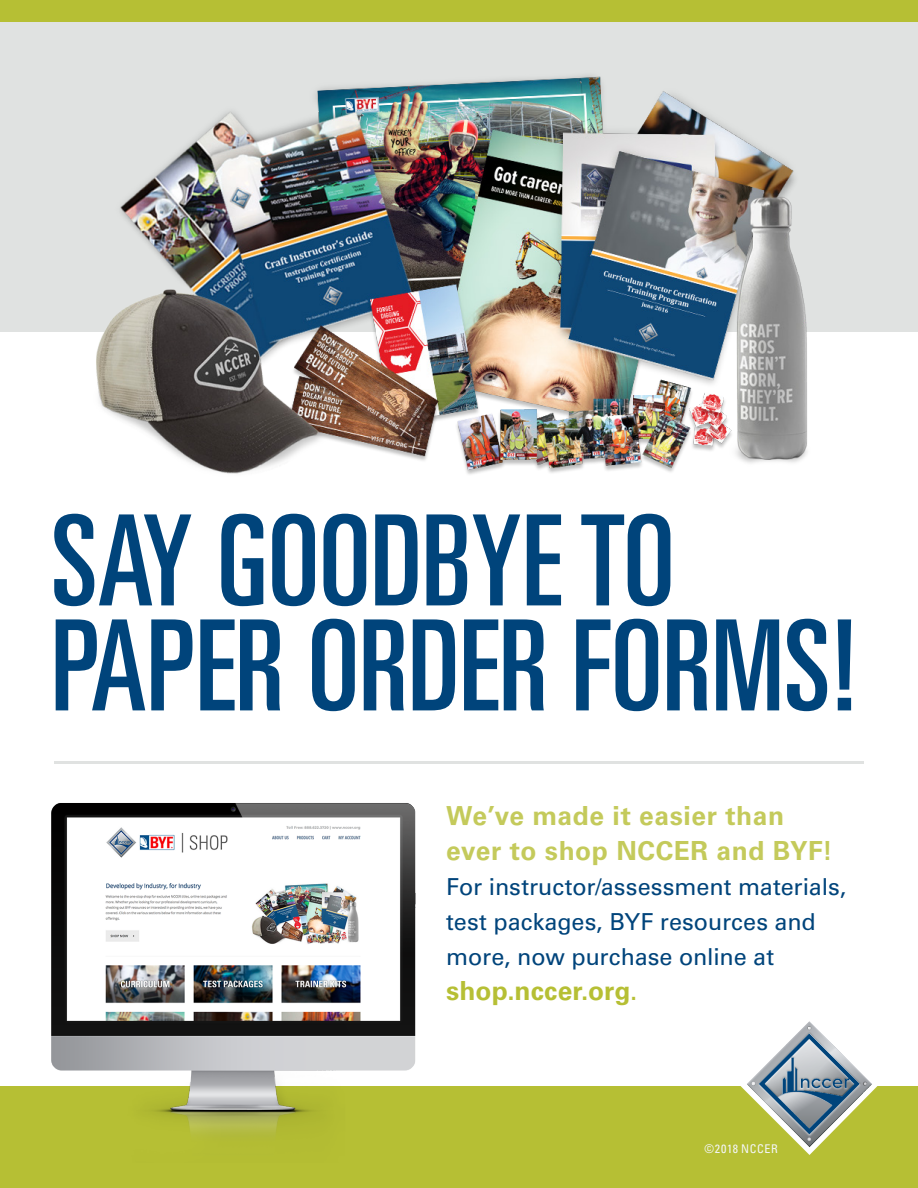
<style>
.page{position:relative;width:918px;height:1188px;background:#fff}
.page>*{position:absolute;margin:0;border:0;box-sizing:border-box;transform-origin:0 0}
.t1{font:ultra-condensed 126px/105px "Univers LT Std";color:#00447b}
.t2{font:700 26.25px/35.1px "Univers LT Std";letter-spacing:.025em;color:#c4ca5b}
.t3{font:700 26.25px "Univers LT Std";letter-spacing:.005em;color:#b6bf34}
.t4{font:23.4px/35.1px "Univers LT Std";color:#00447b}
.t5{font:condensed 12px "Univers LT Std";letter-spacing:.055em;color:#f4f6f8}
.s1{font-weight:400}
</style>
<div class="page">
<div style="left:0;top:1086px;width:918px;height:102px;background:#b6bf34"></div>
<div style="left:0;top:19px;width:918px;height:313px;background:#e0e2e1"></div>
<div style="left:0;top:0;width:918px;height:22px;background:#b6bf34"></div>
<img style="left:96px;top:75px;width:711px;height:400px">
<svg style="left:740px;top:1021px;width:138px;height:134px"></svg>
<hr style="left:54px;top:761px;width:810px;height:3px;background:#e0e2e1">
<img style="left:51px;top:803px;width:365px;height:331px">
<p class="t1" style="left:51px;top:508px;width:809px">SAY GOODBYE TO<br>PAPER ORDER FORMS!</p>
<p class="t2" style="left:446px;top:798px;width:388px">We’ve made it easier than ever to shop NCCER and BYF!</p>
<p class="t4" style="left:446px;top:869px;width:401px">For instructor/assessment materials, test packages, BYF resources and more, now purchase online at</p>
<p class="t3" style="left:446px;top:975px;width:193px">shop.nccer.org<span class="s1">.</span></p>
<p class="t5" style="left:704px;top:1142px;width:75px">©2018 NCCER</p>
</div>
